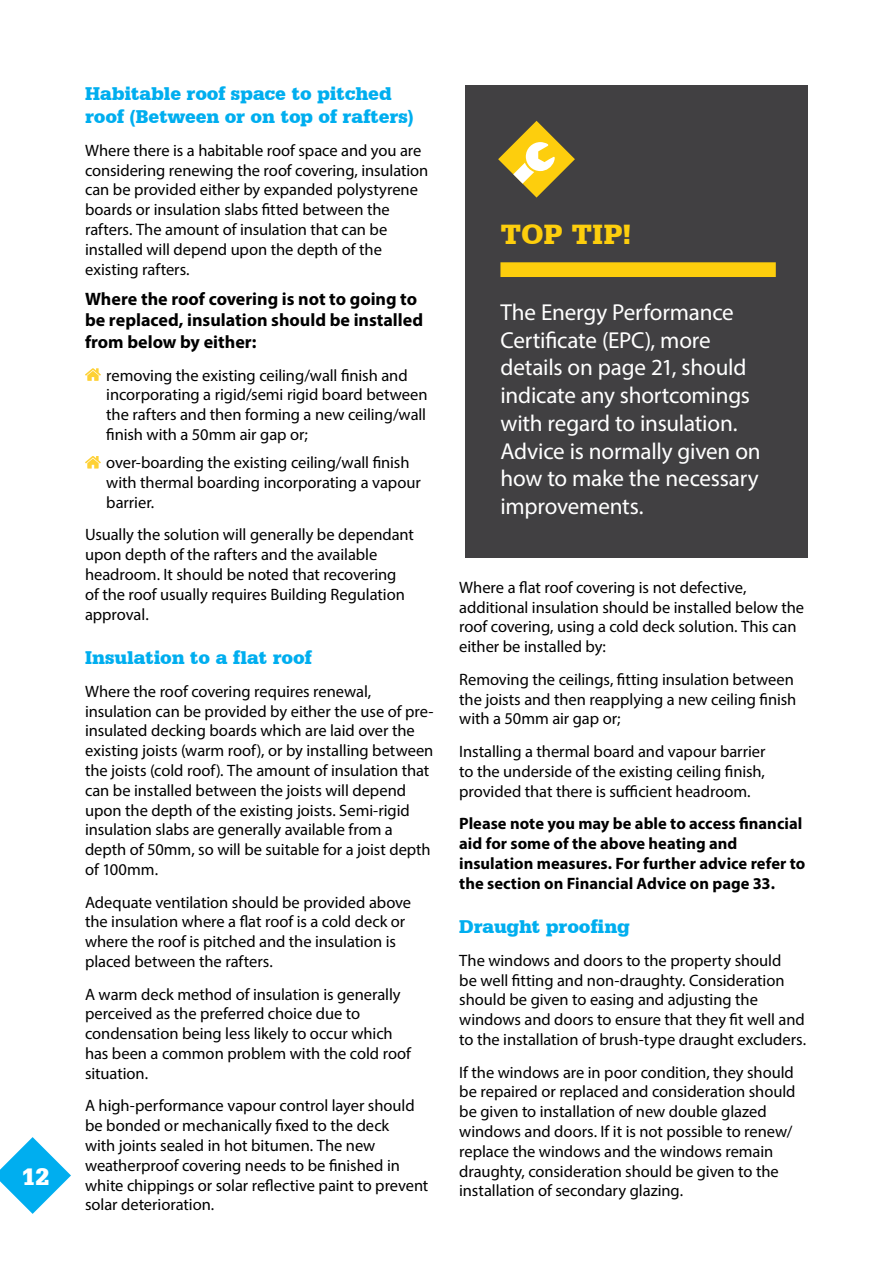
<style>
.page{position:relative;width:893px;height:1263px;background:#fff}
.page>*{position:absolute;margin:0;border:0;box-sizing:border-box;transform-origin:0 0}
.t1{font:900 29.4px "Serifa BT";letter-spacing:.005em;color:#fdce0d}
.t2{font:900 25.2px "Serifa BT";color:#fff}
.t3{font:23.1px/27.8px "Myriad Pro";letter-spacing:-.01em;color:#fff}
.t4{font:900 19.5px/23.4px "Serifa BT";letter-spacing:-.01em;color:#00aeef}
.t5{font:700 18px/21.6px "Myriad Pro";color:#000}
.t6{font:16.5px/19.8px "Myriad Pro";letter-spacing:-.005em;color:#000}
.t7{font:700 16.5px/19.8px "Myriad Pro";color:#000}
</style>
<div class="page">
<svg style="left:0;top:1137px;width:71px;height:77px"></svg>
<svg style="left:85px;top:368px;width:16px;height:13px"></svg>
<svg style="left:85px;top:456px;width:16px;height:13px"></svg>
<div style="left:465px;top:85px;width:343px;height:472px;background:#414042"></div>
<div style="left:500px;top:262px;width:276px;height:15px;background:#fdce0d"></div>
<svg style="left:498px;top:121px;width:77px;height:77px"></svg>
<h2 class="t2" style="left:21px;top:1160px;width:30px">12</h2>
<p class="t4" style="left:85px;top:81px;width:330px">Habitable roof space to pitched roof (Between or on top of rafters)</p>
<p class="t6" style="left:85px;top:140px;width:345px">Where there is a habitable roof space and you are considering renewing the roof covering, insulation can be provided either by expanded polystyrene boards or insulation slabs fitted between the rafters. The amount of insulation that can be installed will depend upon the depth of the existing rafters.</p>
<p class="t5" style="left:85px;top:287px;width:340px">Where the roof covering is not to going to be replaced, insulation should be installed from below by either:</p>
<p class="t6" style="left:106px;top:365px;width:323px">removing the existing ceiling/wall finish and incorporating a rigid/semi rigid board between the rafters and then forming a new ceiling/wall finish with a 50mm air gap or;</p>
<p class="t6" style="left:106px;top:452px;width:316px">over-boarding the existing ceiling/wall finish with thermal boarding incorporating a vapour barrier.</p>
<p class="t6" style="left:85px;top:525px;width:330px">Usually the solution will generally be dependant upon depth of the rafters and the available headroom. It should be noted that recovering of the roof usually requires Building Regulation approval.</p>
<p class="t4" style="left:85px;top:645px;width:228px">Insulation to a flat roof</p>
<p class="t6" style="left:85px;top:681px;width:350px">Where the roof covering requires renewal, insulation can be provided by either the use of pre&shy;insulated decking boards which are laid over the existing joists (warm roof), or by installing between the joists (cold roof). The amount of insulation that can be installed between the joists will depend upon the depth of the existing joists. Semi-rigid insulation slabs are generally available from a depth of 50mm, so will be suitable for a joist depth of 100mm.</p>
<p class="t6" style="left:85px;top:892px;width:328px">Adequate ventilation should be provided above the insulation where a flat roof is a cold deck or where the roof is pitched and the insulation is placed between the rafters.</p>
<p class="t6" style="left:85px;top:984px;width:327px">A warm deck method of insulation is generally perceived as the preferred choice due to condensation being less likely to occur which has been a common problem with the cold roof situation.</p>
<p class="t6" style="left:85px;top:1096px;width:345px">A high-performance vapour control layer should be bonded or mechanically fixed to the deck<br>with joints sealed in hot bitumen. The new weatherproof covering needs to be finished in white chippings or solar reflective paint to prevent solar deterioration.</p>
<h1 class="t1" style="left:500px;top:216px;width:133px">TOP TIP!</h1>
<h3 class="t3" style="left:500px;top:298px;width:262px">The Energy Performance<br>Certificate (EPC), more details on page 21, should indicate any shortcomings with regard to insulation.<br>Advice is normally given on how to make the necessary improvements.</h3>
<p class="t6" style="left:459px;top:577px;width:346px">Where a flat roof covering is not defective, additional insulation should be installed below the roof covering, using a cold deck solution. This can either be installed by:</p>
<p class="t6" style="left:459px;top:669px;width:339px">Removing the ceilings, fitting insulation between the joists and then reapplying a new ceiling finish with a 50mm air gap or;</p>
<p class="t6" style="left:459px;top:741px;width:308px;text-align:justify">Installing a thermal board and vapour barrier to the underside of the existing ceiling finish, provided that there is sufficient headroom.</p>
<p class="t7" style="left:459px;top:813px;width:348px">Please note you may be able to access financial aid for some of the above heating and insulation measures. For further advice refer to the section on Financial Advice on page 33.</p>
<p class="t4" style="left:459px;top:914px;width:172px">Draught proofing</p>
<p class="t6" style="left:459px;top:950px;width:348px">The windows and doors to the property should<br>be well fitting and non-draughty. Consideration should be given to easing and adjusting the windows and doors to ensure that they fit well and to the installation of brush-type draught excluders.</p>
<p class="t6" style="left:459px;top:1062px;width:338px">If the windows are in poor condition, they should be repaired or replaced and consideration should be given to installation of new double glazed windows and doors. If it is not possible to renew/ replace the windows and the windows remain draughty, consideration should be given to the installation of secondary glazing.</p>
</div>
